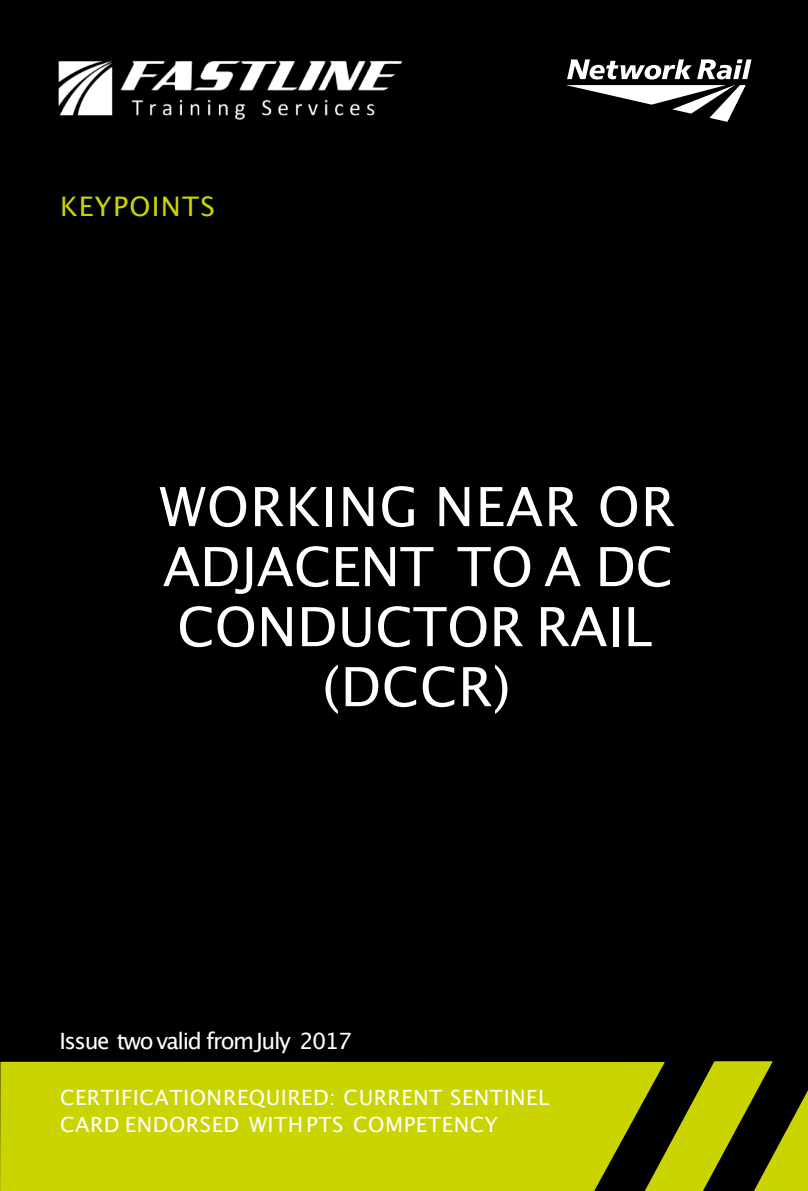
<style>
.page{position:relative;width:808px;height:1191px;background:#000}
.page>*{position:absolute;margin:0;border:0;box-sizing:border-box;transform-origin:0 0}
.t1{font:54px/60px "Lucida Grande";letter-spacing:.005em;color:#fff;text-align:center}
.t2{font:27px "Lucida Grande";letter-spacing:.05em;color:#cad400}
.t3{font:22.5px "Lucida Grande";letter-spacing:-.065em;color:#fff}
.t4{font:21px/27px "Lucida Grande";letter-spacing:.025em;color:#fff}
</style>
<div class="page">
<svg style="left:0;top:1061px;width:808px;height:130px;background:#afb800"></svg>
<svg style="left:566px;top:59px;width:185px;height:63px"></svg>
<img style="left:58px;top:60px;width:345px;height:60px">
<p class="t2" style="left:60px;top:195px;width:157px">KEYPOINTS</p>
<h1 class="t1" style="left:160px;top:480px;width:517px">WORKING NEAR OR<br>ADJACENT TO A DC<br>CONDUCTOR RAIL (DCCR)</h1>
<p class="t3" style="left:60px;top:1031px;width:294px">Issue two valid fromJuly 2017</p>
<p class="t4" style="left:60px;top:1085px;width:491px">CERTIFICATIONREQUIRED: CURRENT SENTINEL<br>CARD ENDORSED WITHPTS COMPETENCY</p>
</div>
